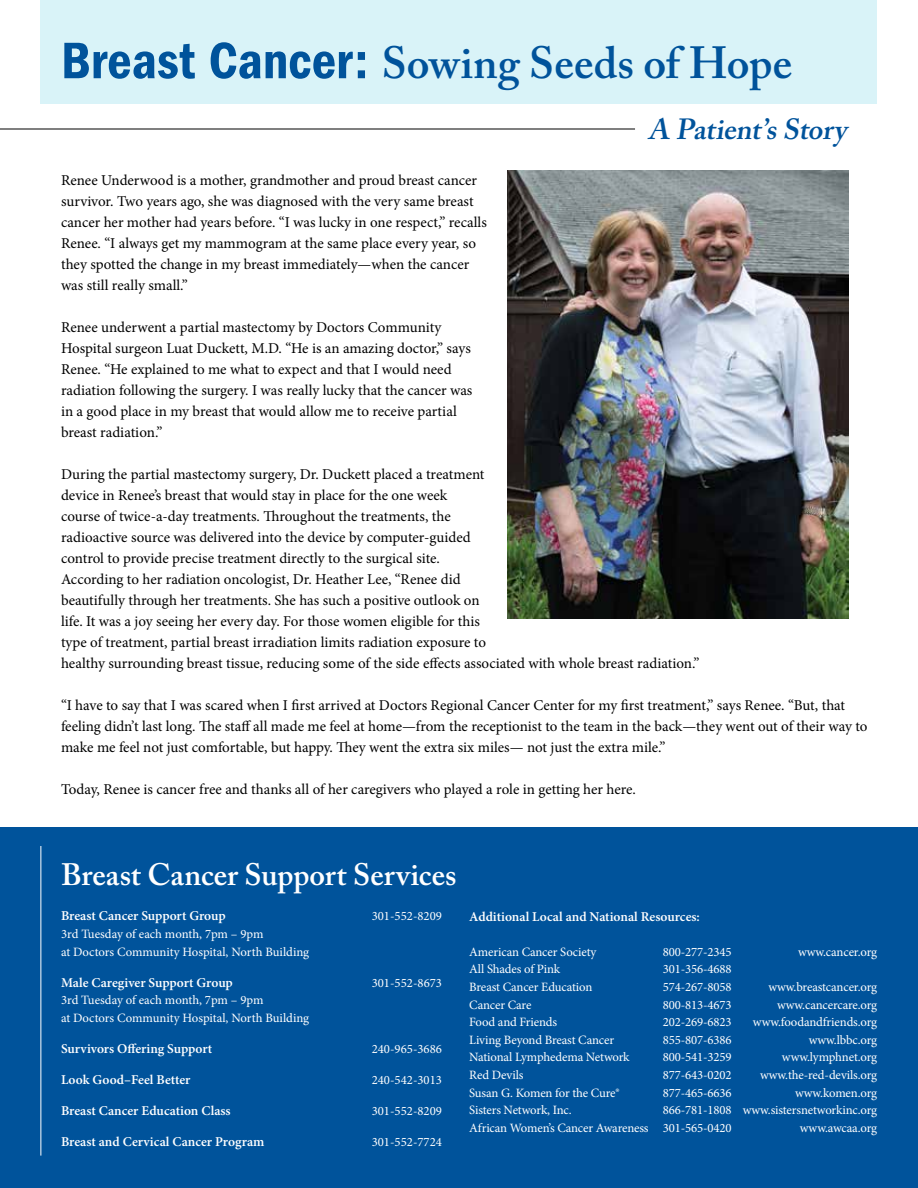
<style>
.page{position:relative;width:918px;height:1188px;background:#fff}
.page>*{position:absolute;margin:0;border:0;box-sizing:border-box;transform-origin:0 0}
.t1{font:600 44.7px "Adobe Caslon Pro";color:#00539b}
.t2{font:600 30.75px "Adobe Caslon Pro";color:#fff}
.t3{font:600 28.95px "Adobe Caslon Pro";color:#00539b}
.t4{font:15px/21px "Minion Pro";color:#000}
.t5{font:600 13.5px "Minion Pro";color:#fff}
.t6{font:12.75px/17.5px "Minion Pro";letter-spacing:-.01em;color:#fff}
.s1{font-family:"Franklin Gothic";font-stretch:condensed;font-size:53.1px}
</style>
<div class="page">
<div style="left:40px;top:0;width:838px;height:104px;background:#d9f3f8"></div>
<hr style="left:0;top:129px;width:635px;height:1px;background:#000">
<img style="left:508px;top:171px;width:341px;height:448px">
<div style="left:0;top:827px;width:918px;height:361px;background:#00539b"></div>
<hr style="left:40px;top:846px;width:1px;height:310px;background:#fff">
<hr style="left:917px;top:0;width:1px;height:1188px;background:#42c4dd">
<h1 class="t1" style="left:61px;top:37px;width:733px"><span class="s1">Breast Cancer:</span> Sowing Seeds of Hope</h1>
<h3 class="t3" style="left:648px;top:112px;width:207px">A Patient’sStory</h3>
<p class="t4" style="left:61px;top:170px;width:427px">Renee Underwood is a mother, grandmother and proud breast cancer survivor. Two years ago, she was diagnosed with the very same breast cancer her mother had years before. “I was lucky in one respect,” recalls Renee. “I always get my mammogram at the same place every year, so they spotted the change in my breast immediately—when the cancer was still really small.”</p>
<p class="t4" style="left:61px;top:317px;width:413px">Renee underwent a partial mastectomy by Doctors Community Hospital surgeon Luat Duckett, M.D. “He is an amazing doctor,” says Renee. “He explained to me what to expect and that I would need radiation following the surgery. I was really lucky that the cancer was in a good place in my breast that would allow me to receive partial breast radiation.”</p>
<p class="t4" style="left:61px;top:464px;width:640px">During the partial mastectomy surgery, Dr. Duckett placed a treatment<br>device in Renee’s breast that would stay in place for the one week<br>course of twice-a-day treatments. Throughout the treatments, the<br>radioactive source was delivered into the device by computer-guided<br>control to provide precise treatment directly to the surgical site.<br>According to her radiation oncologist, Dr. Heather Lee, “Renee did<br>beautifully through her treatments. She has such a positive outlook on<br>life. It was a joy seeing her every day. For those women eligible for this<br>type of treatment, partial breast irradiation limits radiation exposure to<br>healthy surrounding breast tissue, reducing some of the side effects associated with whole breast radiation.”</p>
<p class="t4" style="left:61px;top:695px;width:808px">“I have to say that I was scared when I first arrived at Doctors Regional Cancer Center for my first treatment,” says Renee. “But, that feeling didn’t last long. The staff all made me feel at home—from the receptionist to the team in the back—they went out of their way to make me feel not just comfortable, but happy. They went the extra six miles— not just the extra mile.”</p>
<p class="t4" style="left:61px;top:779px;width:576px">Today, Renee is cancer free and thanks all of her caregivers who played a role in getting her here.</p>
<h2 class="t2" style="left:61px;top:857px;width:397px">Breast Cancer Support Services</h2>
<p class="t5" style="left:61px;top:907px;width:166px">Breast Cancer Support Group</p>
<p class="t6" style="left:372px;top:908px;width:72px">301-552-8209</p>
<p class="t6" style="left:61px;top:925px;width:250px">3rd Tuesday of each month, 7pm – 9pm<br>at Doctors Community Hospital, North Building</p>
<p class="t5" style="left:61px;top:973px;width:173px">Male Caregiver Support Group</p>
<p class="t6" style="left:372px;top:974px;width:72px">301-552-8673</p>
<p class="t6" style="left:61px;top:992px;width:250px">3rd Tuesday of each month, 7pm – 9pm<br>at Doctors Community Hospital, North Building</p>
<p class="t5" style="left:61px;top:1039px;width:153px">Survivors Offering Support</p>
<p class="t6" style="left:372px;top:1040px;width:72px">240-965-3686</p>
<p class="t5" style="left:61px;top:1071px;width:131px">Look Good–Feel Better</p>
<p class="t6" style="left:372px;top:1071px;width:72px">240-542-3013</p>
<p class="t5" style="left:61px;top:1102px;width:171px">Breast Cancer Education Class</p>
<p class="t6" style="left:372px;top:1103px;width:72px">301-552-8209</p>
<p class="t5" style="left:61px;top:1133px;width:205px">Breast and Cervical Cancer Program</p>
<p class="t6" style="left:372px;top:1134px;width:72px">301-552-7724</p>
<p class="t5" style="left:469px;top:907px;width:232px">Additional Local and National Resources:</p>
<p class="t6" style="left:469px;top:943px;width:129px">American Cancer Society</p>
<p class="t6" style="left:663px;top:943px;width:70px">800-277-2345</p>
<p class="t6" style="left:798px;top:943px;width:81px">www.cancer.org</p>
<p class="t6" style="left:469px;top:961px;width:93px">All Shades of Pink</p>
<p class="t6" style="left:663px;top:961px;width:70px">301-356-4688</p>
<p class="t6" style="left:469px;top:978px;width:125px">Breast Cancer Education</p>
<p class="t6" style="left:663px;top:978px;width:70px">574-267-8058</p>
<p class="t6" style="left:768px;top:978px;width:110px">www.breastcancer.org</p>
<p class="t6" style="left:469px;top:996px;width:64px">Cancer Care</p>
<p class="t6" style="left:663px;top:996px;width:70px">800-813-4673</p>
<p class="t6" style="left:777px;top:996px;width:102px">www.cancercare.org</p>
<p class="t6" style="left:469px;top:1013px;width:89px">Food and Friends</p>
<p class="t6" style="left:663px;top:1013px;width:70px">202-269-6823</p>
<p class="t6" style="left:753px;top:1013px;width:126px">www.foodandfriends.org</p>
<p class="t6" style="left:469px;top:1031px;width:146px">Living Beyond Breast Cancer</p>
<p class="t6" style="left:663px;top:1031px;width:70px">855-807-6386</p>
<p class="t6" style="left:809px;top:1031px;width:70px">www.lbbc.org</p>
<p class="t6" style="left:469px;top:1049px;width:162px">National Lymphedema Network</p>
<p class="t6" style="left:663px;top:1049px;width:70px">800-541-3259</p>
<p class="t6" style="left:782px;top:1049px;width:97px">www.lymphnet.org</p>
<p class="t6" style="left:469px;top:1066px;width:56px">Red Devils</p>
<p class="t6" style="left:663px;top:1066px;width:70px">877-643-0202</p>
<p class="t6" style="left:760px;top:1066px;width:119px">www.the-red-devils.org</p>
<p class="t6" style="left:469px;top:1084px;width:152px">Susan G. Komen for the Cure®</p>
<p class="t6" style="left:663px;top:1084px;width:70px">877-465-6636</p>
<p class="t6" style="left:795px;top:1084px;width:84px">www.komen.org</p>
<p class="t6" style="left:469px;top:1102px;width:104px">Sisters Network, Inc.</p>
<p class="t6" style="left:469px;top:1102px;width:409px;text-indent:193px">866-781-1808 www.sistersnetworkinc.org<br>African Women’s Cancer Awareness 301-565-0420</p>
<p class="t6" style="left:800px;top:1119px;width:79px">www.awcaa.org</p>
</div>
